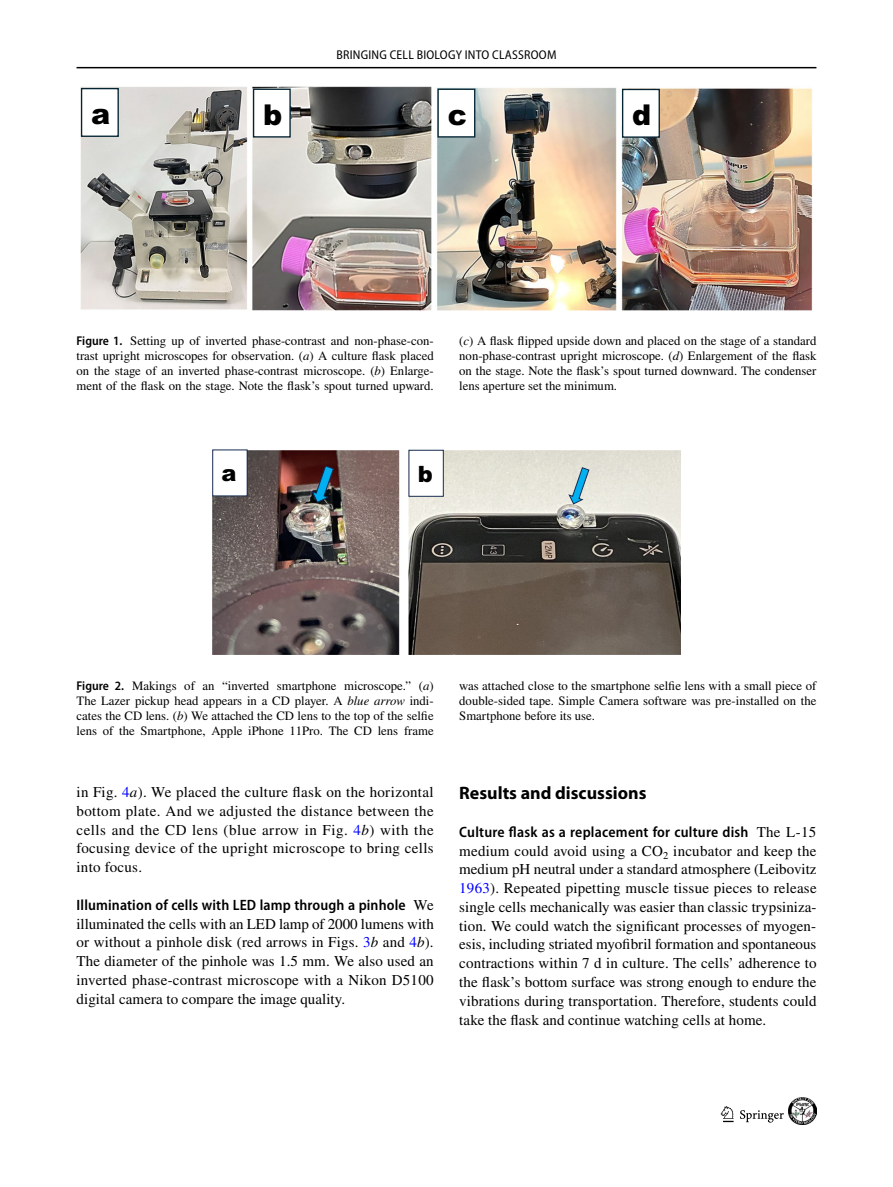
<style>
.page{position:relative;width:893px;height:1187px;background:#fff}
.page>*{position:absolute;margin:0;border:0;box-sizing:border-box;transform-origin:0 0}
.t1{font:900 28.65px "Arial";color:#000}
.t2{font:22.5px "Arial Black 2";color:#000}
.t3{font:700 18px "Myriad Pro";color:#000}
.t4{font:15px/18.8px "STIX";letter-spacing:.005em;color:#000;text-align:justify}
.t5{font:600 semi-condensed 15px "Myriad Pro";letter-spacing:.01em;color:#000}
.t6{font:12.75px/15px "STIX";color:#000;text-align:justify}
.t7{font:12.75px "Myriad Pro Semi Cn 3";letter-spacing:.02em;color:#000}
.s1{font-family:"Myriad Pro";font-weight:600;font-stretch:semi-condensed}
.s2{font-style:italic}
.s3{color:#00f}
.s4{font-family:"STIX";font-weight:400;font-stretch:normal}
</style>
<div class="page">
<hr style="left:77px;top:67px;width:739px;height:1px;background:#000">
<svg style="left:721px;top:1106px;width:13px;height:15px"></svg>
<svg style="left:740px;top:1110px;width:44px;height:12px"></svg>
<img style="left:789px;top:1097px;width:27px;height:27px">
<img style="left:81px;top:87px;width:731px;height:223px">
<div style="left:82px;top:89px;width:36px;height:47px;background:#fff"></div>
<div style="left:81px;top:88px;width:38px;height:49px;border:1px solid #042433"></div>
<div style="left:253px;top:89px;width:38px;height:48px;background:#fff;border:1px solid #042433"></div>
<div style="left:437px;top:89px;width:38px;height:48px;background:#fff;border:1px solid #042433"></div>
<div style="left:622px;top:89px;width:38px;height:49px;background:#fff;border:1px solid #042433"></div>
<img style="left:213px;top:450px;width:468px;height:204px">
<div style="left:409px;top:450px;width:35px;height:46px;background:#fff;border:1px solid #172c51"></div>
<svg style="left:568px;top:467px;width:22px;height:37px"></svg>
<div style="left:213px;top:450px;width:34px;height:46px;background:#fff"></div>
<div style="left:212px;top:449px;width:35px;height:47px;border:1px solid #172c51"></div>
<svg style="left:311px;top:465px;width:23px;height:38px"></svg>
<p class="t7" style="left:336px;top:48px;width:222px">BRINGING CELL BIOLOGY INTO CLASSROOM</p>
<h1 class="t1" style="left:91px;top:93px;width:21px">a</h1>
<h1 class="t1" style="left:263px;top:94px;width:21px">b</h1>
<h1 class="t1" style="left:448px;top:94px;width:21px">c</h1>
<h1 class="t1" style="left:632px;top:94px;width:21px">d</h1>
<p class="t6" style="left:77px;top:334px;width:359px"><span class="s1">Figure 1.</span> Setting up of inverted phase-contrast and non-phase-con&shy;trast upright microscopes for observation. (<span class="s2">a</span>) A culture flask placed on the stage of an inverted phase-contrast microscope. (<span class="s2">b</span>) Enlarge&shy;ment of the flask on the stage. Note the flask’s spout turned upward.</p>
<p class="t6" style="left:459px;top:334px;width:359px">(<span class="s2">c</span>) A flask flipped upside down and placed on the stage of a standard non-phase-contrast upright microscope. (<span class="s2">d</span>) Enlargement of the flask on the stage. Note the flask’s spout turned downward. The condenser lens aperture set the minimum.</p>
<h2 class="t2" style="left:222px;top:457px;width:17px">a</h2>
<h2 class="t2" style="left:418px;top:457px;width:17px">b</h2>
<p class="t6" style="left:77px;top:678px;width:359px"><span class="s1">Figure 2.</span> Makings of an “inverted smartphone microscope.” (<span class="s2">a</span>)<br>The Lazer pickup head appears in a CD player. A <span class="s2">blue arrow</span> indi&shy;cates the CD lens. (<span class="s2">b</span>) We attached the CD lens to the top of the selfie lens of the Smartphone, Apple iPhone 11Pro. The CD lens frame</p>
<p class="t6" style="left:459px;top:678px;width:359px">was attached close to the smartphone selfie lens with a small piece of double-sided tape. Simple Camera software was pre-installed on the Smartphone before its use.</p>
<p class="t4" style="left:77px;top:783px;width:359px">in Fig. <span class="s3">4</span><span class="s2">a</span>). We placed the culture flask on the horizontal bottom plate. And we adjusted the distance between the cells and the CD lens (blue arrow in Fig. <span class="s3">4</span><span class="s2">b</span>) with the focusing device of the upright microscope to bring cells into focus.</p>
<p class="t5" style="left:77px;top:896px;width:359px">Illumination of cells with LED lamp through a pinhole <span class="s4">We</span></p>
<p class="t4" style="left:77px;top:915px;width:359px">illuminated the cells with an LED lamp of 2000 lumens with or without a pinhole disk (red arrows in Figs. <span class="s3">3</span><span class="s2">b</span> and <span class="s3">4</span><span class="s2">b</span>).<br>The diameter of the pinhole was 1.5 mm. We also used an inverted phase-contrast microscope with a Nikon D5100 digital camera to compare the image quality.</p>
<p class="t3" style="left:459px;top:781px;width:189px">Results and discussions</p>
<p class="t5" style="left:459px;top:823px;width:359px">Culture flask as a replacement for culture dish <span class="s4">The L-15</span></p>
<p class="t4" style="left:459px;top:842px;width:359px">medium could avoid using a CO<sub>2</sub> incubator and keep the medium pH neutral under a standard atmosphere (Leibovitz <span class="s3">1963</span>). Repeated pipetting muscle tissue pieces to release single cells mechanically was easier than classic trypsiniza&shy;tion. We could watch the significant processes of myogen&shy;esis, including striated myofibril formation and spontaneous contractions within 7 d in culture. The cells’ adherence to the flask’s bottom surface was strong enough to endure the vibrations during transportation. Therefore, students could take the flask and continue watching cells at home.</p>
</div>
